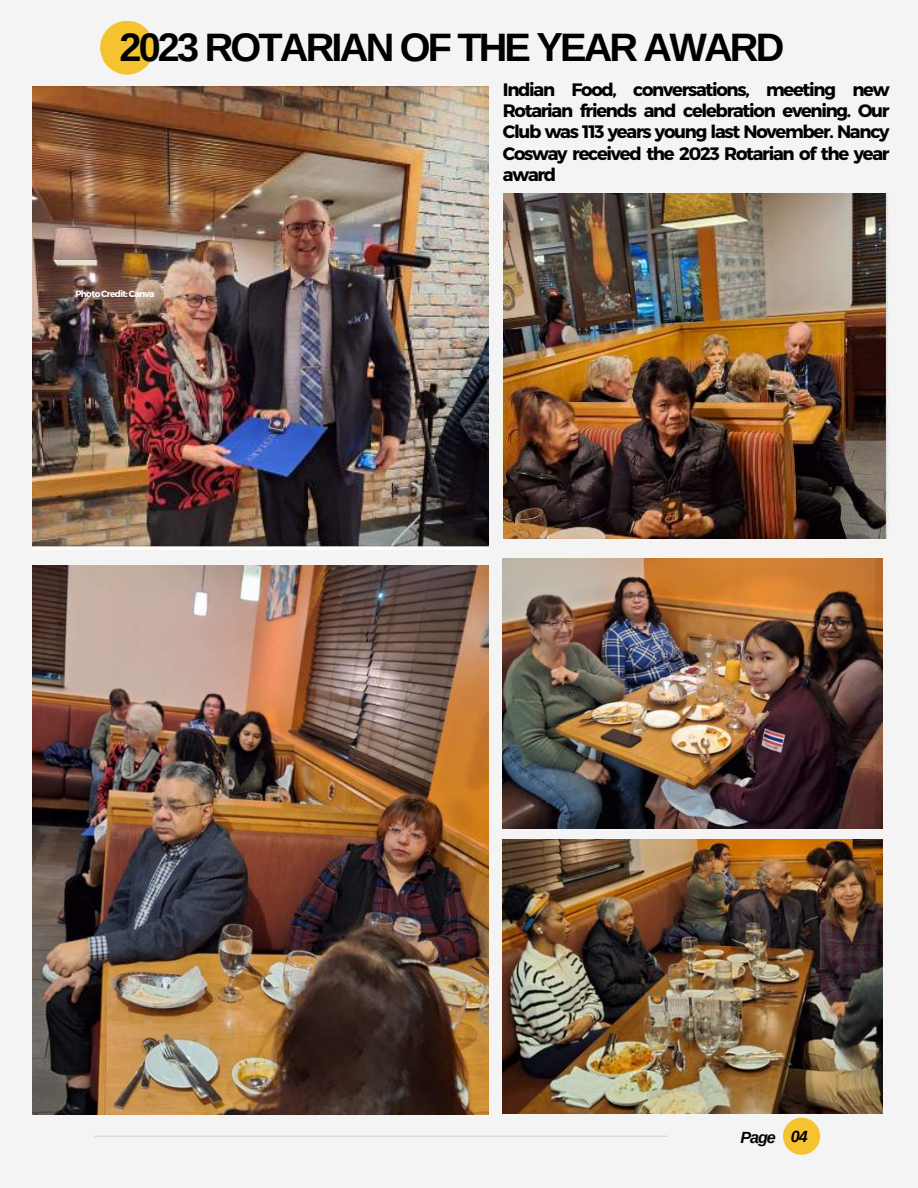
<style>
.page{position:relative;width:918px;height:1188px;background:#f4f4f4}
.page>*{position:absolute;margin:0;border:0;box-sizing:border-box;transform-origin:0 0}
.t1{font:700 39.75px "Arimo";letter-spacing:-.07em;color:#000}
.t2{font:700 18px/21.3px "Montserrat";letter-spacing:-.07em;color:#000;text-align:justify}
.t3{font:italic 700 16.2px "Arimo";letter-spacing:-.07em;color:#000}
.t4{font:700 9px "Montserrat";letter-spacing:-.07em;color:#fff}
</style>
<div class="page">
<hr style="left:94px;top:1136px;width:574px;height:1px;background:#000">
<div style="left:783px;top:1118px;width:37px;height:37px;background:#f5c32f;border-radius:50%"></div>
<div style="left:100px;top:21px;width:54px;height:54px;background:#f5c32f;border-radius:50%"></div>
<img style="left:32px;top:86px;width:456px;height:464px">
<img style="left:503px;top:193px;width:385px;height:346px">
<img style="left:503px;top:559px;width:379px;height:270px">
<img style="left:32px;top:565px;width:456px;height:549px">
<img style="left:503px;top:840px;width:379px;height:273px">
<h1 class="t1" style="left:119px;top:25px;width:666px">2023 ROTARIAN OF THE YEAR AWARD</h1>
<p class="t4" style="left:75px;top:288px;width:81px">Photo Credit: Canva</p>
<p class="t2" style="left:503px;top:78px;width:388px">Indian Food, conversations, meeting new Rotarian friends and celebration evening. Our Club was 113 years young last November. Nancy Cosway received the 2023 Rotarian of the year award</p>
<p class="t3" style="left:741px;top:1128px;width:69px">Page 04</p>
</div>
